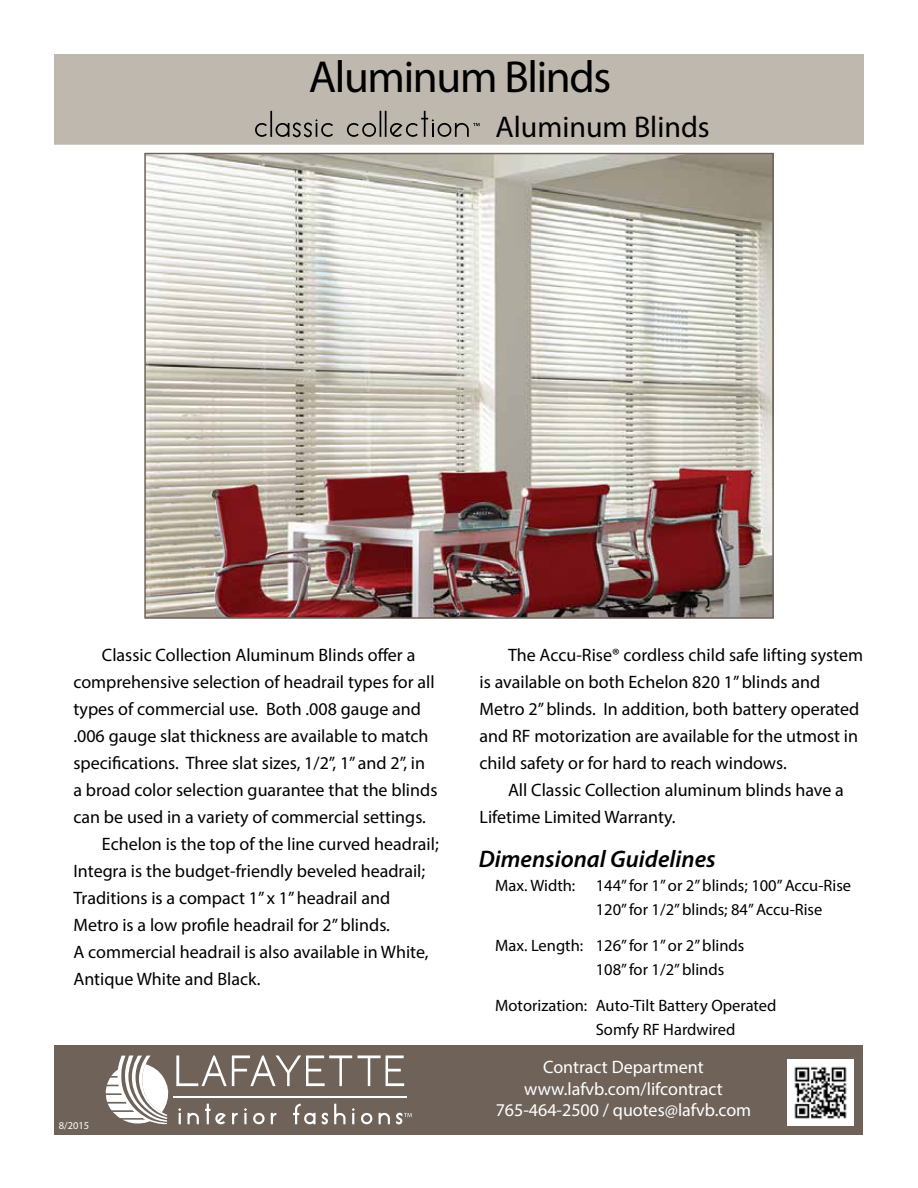
<style>
.page{position:relative;width:918px;height:1188px;background:#fff}
.page>*{position:absolute;margin:0;border:0;box-sizing:border-box;transform-origin:0 0}
.t1{font:45px "Myriad Pro";letter-spacing:-.03em;color:#000}
.t2{font:30px "Myriad Pro";color:#000}
.t3{font:italic 600 24px "Myriad Pro";color:#000}
.t4{font:18px/27px "Myriad Pro";color:#000}
.t5{font:18px/21.6px "Myriad Pro";color:#fff;text-align:center}
.t6{font:16.5px/24px "Myriad Pro";color:#000}
.t7{font:10.5px "Myriad Pro";color:#fff}
</style>
<div class="page">
<img style="left:147px;top:156px;width:624px;height:460px">
<div style="left:144px;top:153px;width:630px;height:466px;border:2px solid #6e6259"></div>
<div style="left:54px;top:1045px;width:808px;height:90px;background:#6e6259"></div>
<svg style="left:178px;top:1108px;width:3px;height:16px"></svg>
<svg style="left:187px;top:1113px;width:12px;height:11px"></svg>
<svg style="left:205px;top:1104px;width:21px;height:20px"></svg>
<svg style="left:232px;top:1113px;width:6px;height:11px"></svg>
<svg style="left:244px;top:1108px;width:3px;height:16px"></svg>
<svg style="left:253px;top:1113px;width:12px;height:11px"></svg>
<svg style="left:271px;top:1113px;width:5px;height:11px"></svg>
<svg style="left:293px;top:1104px;width:23px;height:20px"></svg>
<svg style="left:322px;top:1113px;width:6px;height:11px"></svg>
<svg style="left:334px;top:1104px;width:12px;height:20px"></svg>
<svg style="left:352px;top:1108px;width:3px;height:16px"></svg>
<svg style="left:361px;top:1113px;width:11px;height:11px"></svg>
<svg style="left:379px;top:1113px;width:11px;height:11px"></svg>
<hr style="left:173px;top:1096px;width:234px;height:2px;background:#fff">
<svg style="left:176px;top:1055px;width:176px;height:31px"></svg>
<svg style="left:358px;top:1055px;width:46px;height:31px"></svg>
<svg style="left:106px;top:1056px;width:63px;height:68px"></svg>
<svg style="left:396px;top:1113px;width:16px;height:11px"></svg>
<img style="left:788px;top:1060px;width:65px;height:65px">
<div style="left:54px;top:54px;width:810px;height:91px;background:#bfb8af;border:2px solid #bfb8af"></div>
<svg style="left:255px;top:111px;width:78px;height:26px"></svg>
<svg style="left:347px;top:111px;width:133px;height:26px"></svg>
<h1 class="t1" style="left:309px;top:49px;width:304px">Aluminum Blinds</h1>
<h2 class="t2" style="left:496px;top:109px;width:216px">Aluminum Blinds</h2>
<p class="t4" style="left:102px;top:641px;width:315px">Classic Collection Aluminum Blinds offer a</p>
<p class="t4" style="left:73px;top:668px;width:363px">comprehensive selection of headrail types for all</p>
<p class="t4" style="left:73px;top:695px;width:349px">types of commercial use. Both .008 gauge and</p>
<p class="t4" style="left:73px;top:722px;width:357px">.006 gauge slat thickness are available to match</p>
<p class="t4" style="left:73px;top:749px;width:353px">specifications. Three slat sizes, 1/2”, 1” and 2”, in</p>
<p class="t4" style="left:73px;top:776px;width:366px">a broad color selection guarantee that the blinds</p>
<p class="t4" style="left:73px;top:803px;width:354px">can be used in a variety of commercial settings.</p>
<p class="t4" style="left:102px;top:830px;width:338px">Echelon is the top of the line curved headrail;</p>
<p class="t4" style="left:73px;top:857px;width:353px">Integra is the budget-friendly beveled headrail;</p>
<p class="t4" style="left:73px;top:884px;width:318px">Traditions is a compact 1” x 1” headrail and</p>
<p class="t4" style="left:73px;top:911px;width:318px">Metro is a low profile headrail for 2” blinds.</p>
<p class="t4" style="left:73px;top:938px;width:357px">A commercial headrail is also available in White,</p>
<p class="t4" style="left:73px;top:965px;width:189px">Antique White and Black.</p>
<p class="t7" style="left:59px;top:1119px;width:32px">8/2015</p>
<p class="t4" style="left:480px;top:641px;width:385px;text-indent:28px">The Accu-Rise® cordless child safe lifting system is available on both Echelon 820 1” blinds and Metro 2” blinds. In addition, both battery operated and RF motorization are available for the utmost in child safety or for hard to reach windows.</p>
<p class="t4" style="left:480px;top:776px;width:366px;text-indent:28px">All Classic Collection aluminum blinds have a<br>Lifetime Limited Warranty.</p>
<h3 class="t3" style="left:479px;top:844px;width:238px">Dimensional Guidelines</h3>
<p class="t6" style="left:596px;top:873px;width:257px;text-indent:-101px">Max. Width: 144” for 1” or 2” blinds; 100” Accu-Rise<br>120” for 1/2” blinds; 84” Accu-Rise</p>
<p class="t6" style="left:596px;top:933px;width:150px;text-indent:-100px">Max. Length: 126” for 1” or 2” blinds<br>108” for 1/2” blinds</p>
<p class="t6" style="left:596px;top:993px;width:182px;text-indent:-101px">Motorization: Auto-Tilt Battery Operated<br>Somfy RF Hardwired</p>
<p class="t5" style="left:496px;top:1056px;width:257px">Contract Department www.lafvb.com/lifcontract<br>765-464-2500 / quotes@lafvb.com</p>
</div>
